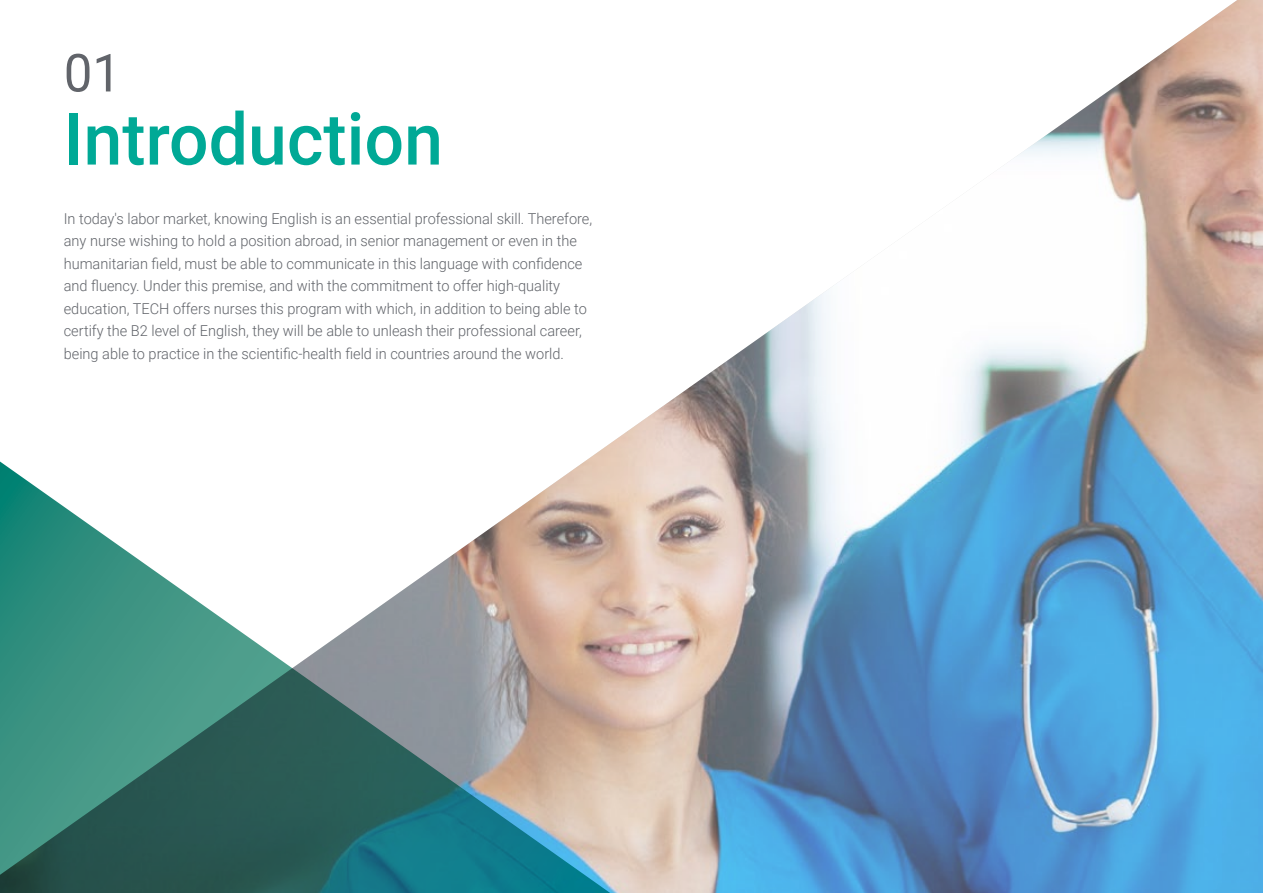
<style>
.page{position:relative;width:1263px;height:893px;background:#fff}
.page>*{position:absolute;margin:0;border:0;box-sizing:border-box;transform-origin:0 0}
.t1{font:500 72px "Roboto";color:#00a996}
.t2{font:52.5px "Roboto";color:#61646a}
.t3{font:300 15px/22.5px "Roboto";color:#61646a}
</style>
<div class="page">
<img style="left:607px;top:0;width:656px;height:893px">
<svg style="left:0;top:446px;width:640px;height:447px"></svg>
<h2 class="t2" style="left:64px;top:36px;width:59px">01</h2>
<h1 class="t1" style="left:64px;top:89px;width:381px">Introduction</h1>
<p class="t3" style="left:64px;top:207px;width:530px">In today's labor market, knowing English is an essential professional skill. Therefore, any nurse wishing to hold a position abroad, in senior management or even in the humanitarian field, must be able to communicate in this language with confidence and fluency. Under this premise, and with the commitment to offer high-quality education, TECH offers nurses this program with which, in addition to being able to certify the B2 level of English, they will be able to unleash their professional career, being able to practice in the scientific-health field in countries around the world.</p>
</div>
